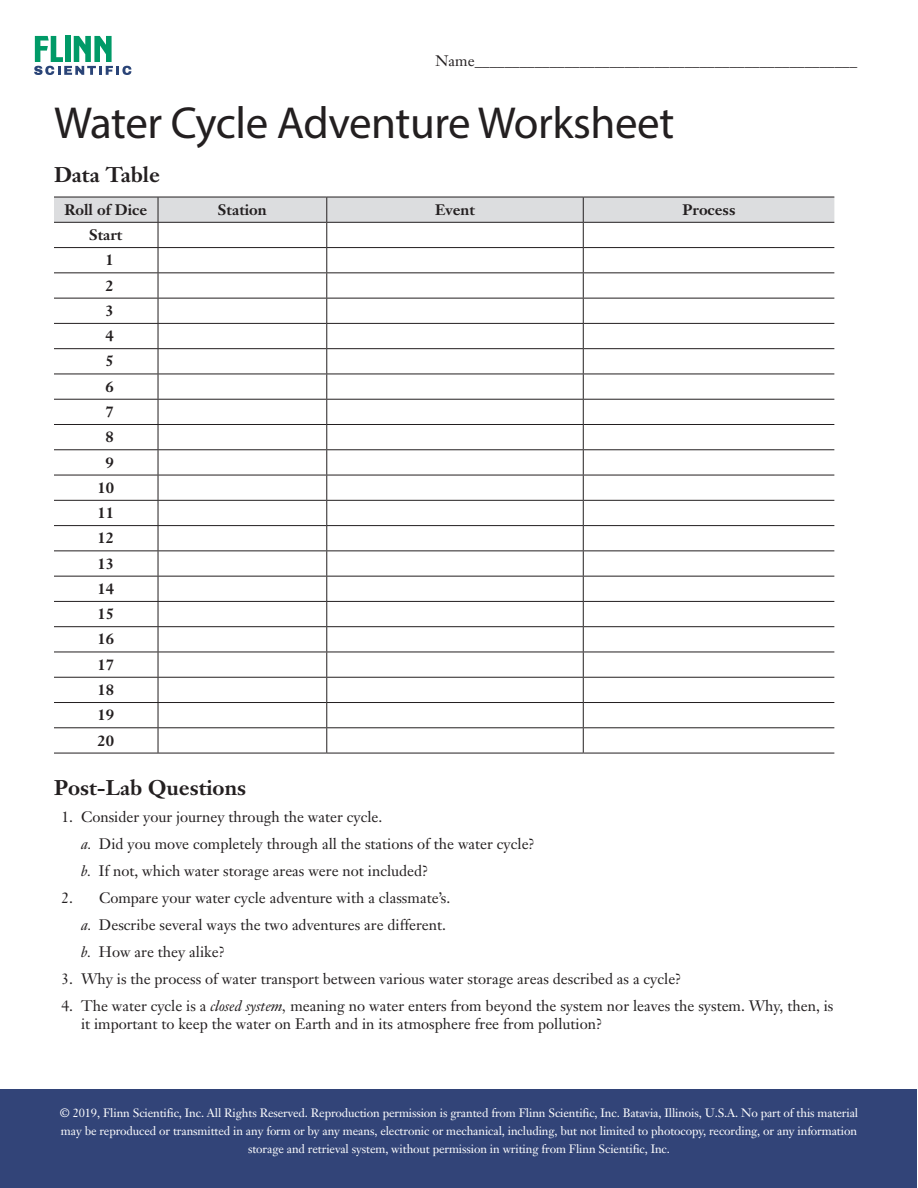
<style>
.page{position:relative;width:918px;height:1188px;background:#fff}
.page>*{position:absolute;margin:0;border:0;box-sizing:border-box;transform-origin:0 0}
.Headline{font:45px "Myriad Pro";letter-spacing:-.01em;color:#231f20}
.Sidehead{font:700 21px "Janson Text";color:#231f20}
.d_body{font:15px/18px "Janson Text";color:#231f20}
.d_a_b_c__s{font:15px "Janson Text";color:#231f20}
.Body{font:700 15px "Janson Text";color:#231f20}
.Body-2{font:15px "Janson Text";color:#231f20}
.t1{font:12px/18px "Janson Text";letter-spacing:-.01em;color:#fff;text-align:center}
.s1{font-style:italic}
</style>
<div class="page">
<div style="left:1px;top:1089px;width:916px;height:99px;background:#324478"></div>
<svg style="left:34px;top:36px;width:97px;height:39px"></svg>
<svg style="left:54px;top:197px;width:780px;height:556px"></svg>
<hr style="left:54px;top:753px;width:104px;height:1px;background:#231f20">
<hr style="left:158px;top:753px;width:169px;height:1px;background:#231f20">
<hr style="left:327px;top:753px;width:256px;height:1px;background:#231f20">
<hr style="left:583px;top:753px;width:251px;height:1px;background:#231f20">
<p class="d_a_b_c__s" style="left:436px;top:51px;width:423px">Name___________________________________________________</p>
<p class="Headline" style="left:54px;top:95px;width:622px">Water Cycle Adventure Worksheet</p>
<p class="Sidehead" style="left:54px;top:161px;width:107px">Data Table</p>
<p class="Body" style="left:64px;top:200px;width:84px">Roll of Dice</p>
<p class="Body" style="left:218px;top:200px;width:50px">Station</p>
<p class="Body" style="left:435px;top:200px;width:42px">Event</p>
<p class="Body" style="left:683px;top:200px;width:54px">Process</p>
<p class="Body" style="left:89px;top:225px;width:35px">Start</p>
<p class="Body" style="left:105px;top:250px;width:10px">1</p>
<p class="Body" style="left:105px;top:276px;width:10px">2</p>
<p class="Body" style="left:105px;top:301px;width:10px">3</p>
<p class="Body" style="left:105px;top:326px;width:10px">4</p>
<p class="Body" style="left:105px;top:352px;width:10px">5</p>
<p class="Body" style="left:105px;top:377px;width:10px">6</p>
<p class="Body" style="left:105px;top:402px;width:10px">7</p>
<p class="Body" style="left:105px;top:427px;width:10px">8</p>
<p class="Body" style="left:105px;top:453px;width:10px">9</p>
<p class="Body" style="left:97px;top:478px;width:18px">10</p>
<p class="Body" style="left:97px;top:503px;width:18px">11</p>
<p class="Body" style="left:97px;top:528px;width:18px">12</p>
<p class="Body" style="left:97px;top:554px;width:18px">13</p>
<p class="Body" style="left:97px;top:579px;width:18px">14</p>
<p class="Body" style="left:97px;top:604px;width:18px">15</p>
<p class="Body" style="left:97px;top:630px;width:18px">16</p>
<p class="Body" style="left:97px;top:655px;width:18px">17</p>
<p class="Body" style="left:97px;top:680px;width:18px">18</p>
<p class="Body" style="left:97px;top:705px;width:18px">19</p>
<p class="Body" style="left:97px;top:731px;width:18px">20</p>
<p class="Sidehead" style="left:54px;top:775px;width:194px">Post-Lab Questions</p>
<p class="d_body" style="left:62px;top:808px;width:322px">1. Consider your journey through the water cycle.</p>
<p class="d_a_b_c__s" style="left:81px;top:835px;width:456px"><span class="s1">a.</span> Did you move completely through all the stations of the water cycle?</p>
<p class="d_a_b_c__s" style="left:81px;top:862px;width:349px"><span class="s1">b.</span> If not, which water storage areas were not included?</p>
<p class="Body-2" style="left:62px;top:889px;width:390px">2. Compare your water cycle adventure with a classmate’s.</p>
<p class="d_a_b_c__s" style="left:81px;top:916px;width:367px"><span class="s1">a.</span> Describe several ways the two adventures are different.</p>
<p class="d_a_b_c__s" style="left:81px;top:943px;width:146px"><span class="s1">b.</span> How are they alike?</p>
<p class="d_body" style="left:62px;top:970px;width:622px">3. Why is the process of water transport between various water storage areas described as a cycle?</p>
<p class="d_body" style="left:81px;top:997px;width:754px;text-indent:-20px">4. The water cycle is a <span class="s1">closed system,</span> meaning no water enters from beyond the system nor leaves the system. Why, then, is it important to keep the water on Earth and in its atmosphere free from pollution?</p>
<p class="t1" style="left:60px;top:1104px;width:800px">© 2019, Flinn Scientific, Inc. All Rights Reserved. Reproduction permission is granted from Flinn Scientific, Inc. Batavia, Illinois, U.S.A. No part of this material may be reproduced or transmitted in any form or by any means, electronic or mechanical, including, but not limited to photocopy, recording, or any information storage and retrieval system, without permission in writing from Flinn Scientific, Inc.</p>
</div>
